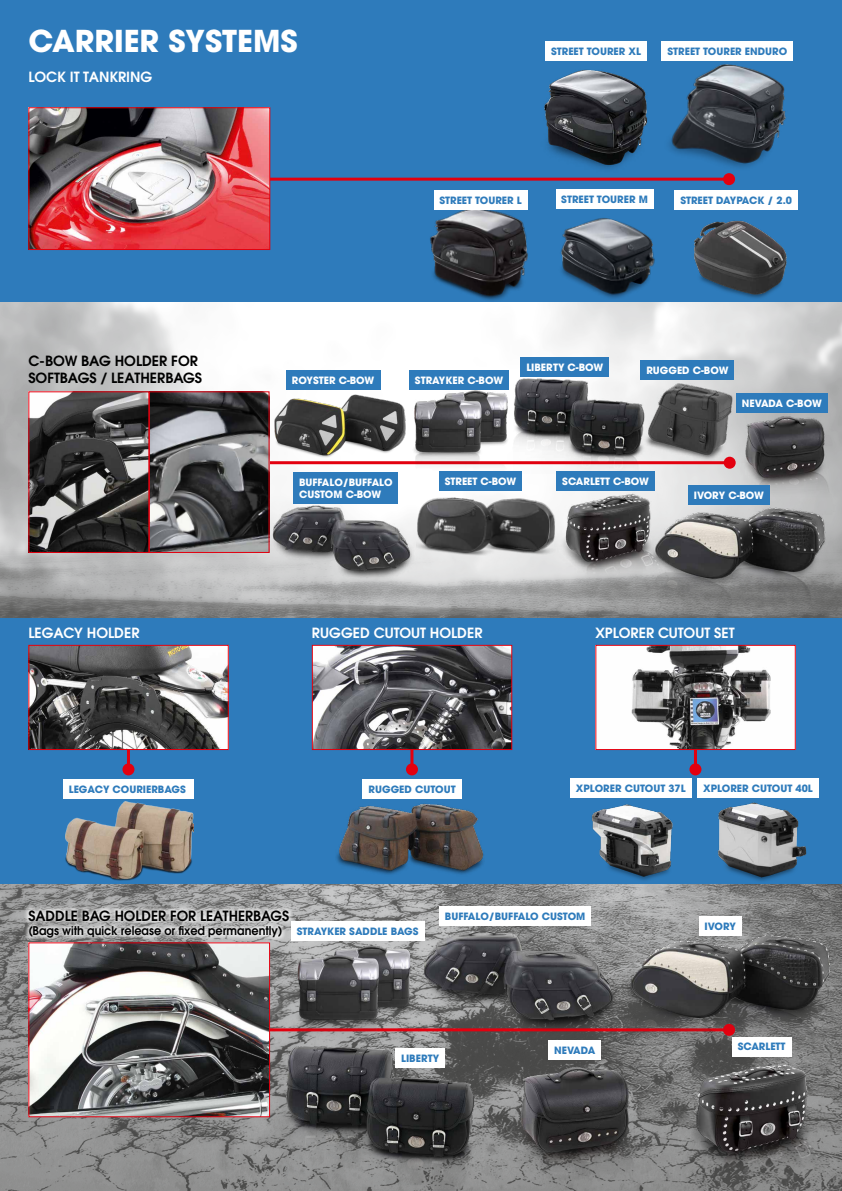
<style>
.page{position:relative;width:842px;height:1191px;background:#2e7bbb}
.page>*{position:absolute;margin:0;border:0;box-sizing:border-box;transform-origin:0 0}
.t1{font:700 30px "Avant Garde";color:#fff}
.t2{font:600 14px "Avant Garde";color:#000}
.t3{font:600 14px "Avant Garde";color:#fff}
.t4{font:600 12px "Avant Garde";color:#000;scale:.94 1}
.t5{font:700 10px "Avant Garde";color:#2e7bbb}
.t6{font:700 10px/12px "Avant Garde";color:#fff}
</style>
<div class="page">
<img style="left:0;top:884px;width:842px;height:307px">
<img style="left:0;top:302px;width:842px;height:315px">
<hr style="left:77px;top:178px;width:652px;height:3px;background:#e3000f">
<div style="left:723px;top:173px;width:12px;height:12px;background:#e3000f;border-radius:50%"></div>
<hr style="left:77px;top:461px;width:653px;height:3px;background:#e3000f">
<div style="left:724px;top:457px;width:12px;height:12px;background:#e3000f;border-radius:50%"></div>
<hr style="left:127px;top:718px;width:3px;height:51px;background:#e3000f">
<div style="left:122px;top:763px;width:12px;height:12px;background:#e3000f;border-radius:50%"></div>
<hr style="left:410px;top:718px;width:3px;height:51px;background:#e3000f">
<div style="left:406px;top:763px;width:12px;height:12px;background:#e3000f;border-radius:50%"></div>
<hr style="left:694px;top:718px;width:3px;height:51px;background:#e3000f">
<div style="left:689px;top:763px;width:12px;height:12px;background:#e3000f;border-radius:50%"></div>
<hr style="left:77px;top:1028px;width:652px;height:3px;background:#e3000f">
<img style="left:30px;top:109px;width:238px;height:139px">
<div style="left:28px;top:107px;width:242px;height:143px;border:1px solid #e3000f"></div>
<img style="left:151px;top:393px;width:117px;height:158px">
<div style="left:149px;top:391px;width:121px;height:162px;border:1px solid #e3000f"></div>
<img style="left:30px;top:647px;width:197px;height:101px">
<div style="left:28px;top:645px;width:201px;height:105px;border:1px solid #e3000f"></div>
<img style="left:314px;top:647px;width:196px;height:101px">
<div style="left:312px;top:645px;width:200px;height:105px;border:1px solid #e3000f"></div>
<img style="left:597px;top:647px;width:197px;height:101px">
<div style="left:595px;top:645px;width:201px;height:105px;border:1px solid #e3000f"></div>
<svg style="left:30px;top:393px;width:117px;height:158px;background:#4c4b4b"></svg>
<div style="left:28px;top:391px;width:121px;height:162px;border:1px solid #e3000f"></div>
<img style="left:30px;top:944px;width:238px;height:171px">
<div style="left:28px;top:942px;width:242px;height:175px;border:1px solid #e3000f"></div>
<img style="left:65px;top:801px;width:128px;height:80px">
<img style="left:517px;top:769px;width:185px;height:162px">
<img style="left:640px;top:770px;width:202px;height:156px">
<img style="left:383px;top:386px;width:163px;height:109px">
<img style="left:261px;top:940px;width:152px;height:130px">
<img style="left:688px;top:220px;width:104px;height:85px">
<img style="left:264px;top:390px;width:150px;height:78px">
<img style="left:417px;top:496px;width:129px;height:84px">
<img style="left:653px;top:379px;width:97px;height:82px">
<img style="left:306px;top:797px;width:211px;height:124px">
<img style="left:266px;top:495px;width:148px;height:101px">
<img style="left:413px;top:916px;width:206px;height:139px">
<img style="left:512px;top:369px;width:141px;height:105px">
<img style="left:282px;top:1032px;width:205px;height:152px">
<img style="left:648px;top:500px;width:188px;height:107px">
<img style="left:621px;top:926px;width:221px;height:125px">
<img style="left:729px;top:412px;width:113px;height:107px">
<img style="left:498px;top:1061px;width:180px;height:130px">
<img style="left:546px;top:473px;width:137px;height:115px">
<img style="left:671px;top:1037px;width:171px;height:149px">
<img style="left:544px;top:69px;width:104px;height:100px">
<img style="left:649px;top:64px;width:137px;height:114px">
<img style="left:409px;top:196px;width:149px;height:117px">
<div style="left:63px;top:779px;width:131px;height:19px;background:#fff"></div>
<div style="left:363px;top:780px;width:99px;height:19px;background:#fff"></div>
<div style="left:570px;top:778px;width:122px;height:19px;background:#fff"></div>
<div style="left:697px;top:778px;width:122px;height:19px;background:#fff"></div>
<div style="left:286px;top:370px;width:94px;height:19px;background:#2e7bbb"></div>
<div style="left:439px;top:472px;width:83px;height:19px;background:#2e7bbb"></div>
<div style="left:675px;top:190px;width:123px;height:19px;background:#fff"></div>
<div style="left:662px;top:41px;width:131px;height:20px;background:#fff"></div>
<div style="left:556px;top:189px;width:97px;height:19px;background:#fff"></div>
<div style="left:434px;top:190px;width:93px;height:19px;background:#fff"></div>
<div style="left:545px;top:42px;width:102px;height:19px;background:#fff"></div>
<div style="left:409px;top:370px;width:100px;height:19px;background:#2e7bbb"></div>
<div style="left:291px;top:921px;width:133px;height:19px;background:#fff"></div>
<div style="left:24px;top:905px;width:270px;height:37px;background:#fff;opacity:.75"></div>
<div style="left:641px;top:361px;width:93px;height:19px;background:#2e7bbb"></div>
<div style="left:736px;top:394px;width:91px;height:19px;background:#2e7bbb"></div>
<div style="left:549px;top:1040px;width:52px;height:20px;background:#fff"></div>
<div style="left:557px;top:471px;width:98px;height:20px;background:#2e7bbb"></div>
<div style="left:732px;top:1037px;width:59px;height:19px;background:#fff"></div>
<div style="left:521px;top:357px;width:88px;height:20px;background:#2e7bbb"></div>
<div style="left:396px;top:1048px;width:49px;height:20px;background:#fff"></div>
<div style="left:688px;top:485px;width:82px;height:20px;background:#2e7bbb"></div>
<div style="left:699px;top:916px;width:43px;height:19px;background:#fff"></div>
<div style="left:293px;top:472px;width:105px;height:31px;background:#2e7bbb"></div>
<div style="left:439px;top:907px;width:152px;height:19px;background:#fff"></div>
<img style="left:556px;top:207px;width:103px;height:100px">
<h1 class="t1" style="left:28px;top:22px;width:271px">CARRIER SYSTEMS</h1>
<h2 class="t3" style="left:28px;top:68px;width:123px">LOCK IT TANKRI NG</h2>
<p class="t5" style="left:551px;top:45px;width:91px">STREET TOURER XL</p>
<p class="t5" style="left:667px;top:45px;width:121px">STREET TOURER ENDURO</p>
<p class="t5" style="left:439px;top:193px;width:83px">STREET TOURER L</p>
<p class="t5" style="left:561px;top:193px;width:87px">STREET TOURER M</p>
<p class="t5" style="left:680px;top:193px;width:113px">STREET DAYPAC K / 2.0</p>
<h2 class="t2" style="left:28px;top:351px;width:64px">C-BOW BAG</h2>
<h2 class="t2" style="left:115px;top:351px;width:81px">HOLDER FOR</h2>
<h2 class="t2" style="left:28px;top:368px;width:42px">SOFTBAGS</h2>
<h2 class="t2" style="left:101px;top:368px;width:67px">/ LEATHERBAGS</h2>
<p class="t6" style="left:292px;top:374px;width:84px">ROYSTER C-BOW</p>
<p class="t6" style="left:415px;top:374px;width:90px">STRAYKER C-BOW</p>
<p class="t6" style="left:526px;top:361px;width:78px">LIBERTY C-BOW</p>
<p class="t6" style="left:646px;top:365px;width:84px">RUGGED C-BOW</p>
<p class="t6" style="left:742px;top:397px;width:81px">NEVADA C-BOW</p>
<p class="t6" style="left:299px;top:476px;width:95px">BUFFALO/BUFFALO<br>CUSTOM C-BOW</p>
<p class="t6" style="left:445px;top:475px;width:73px">STREET C-BOW</p>
<p class="t6" style="left:562px;top:475px;width:8px">SCA</p>
<p class="t6" style="left:583px;top:475px;width:67px">RLETT C-BOW</p>
<p class="t6" style="left:694px;top:489px;width:72px">IVORY C-BOW</p>
<h2 class="t3" style="left:28px;top:623px;width:26px">LEGAC</h2>
<h2 class="t3" style="left:74px;top:623px;width:63px">Y HOLDER</h2>
<h2 class="t3" style="left:312px;top:623px;width:169px">RUGGED CUTOUT HOLDER</h2>
<h2 class="t3" style="left:595px;top:623px;width:141px">XPLORER CUTOUT SET</h2>
<p class="t5" style="left:69px;top:782px;width:118px">LEGACY COURIERBAGS</p>
<p class="t5" style="left:369px;top:783px;width:88px">RUGGED CUTOUT</p>
<p class="t5" style="left:576px;top:782px;width:110px">XPLORER CUTOUT 37L</p>
<p class="t5" style="left:703px;top:782px;width:110px">XPLORER CUTOUT 40L</p>
<h2 class="t2" style="left:28px;top:906px;width:64px">SADDLE BAG</h2>
<h2 class="t2" style="left:115px;top:906px;width:141px">HOLDER FOR LEATHERBAGS</h2>
<p class="t4" style="left:28px;top:922px;width:272px">(BAGS WITH QUICK RELEASE OR FIXED PERMANENTLY)</p>
<p class="t5" style="left:297px;top:925px;width:123px">STRAYKER SADDLE BAGS</p>
<p class="t5" style="left:445px;top:910px;width:142px">BUFFALO/BUFFALO CUSTOM</p>
<p class="t5" style="left:401px;top:1052px;width:40px">LIBERTY</p>
<p class="t5" style="left:554px;top:1044px;width:42px">NEVADA</p>
<p class="t5" style="left:704px;top:920px;width:33px">IVORY</p>
<p class="t5" style="left:738px;top:1040px;width:8px">SCA</p>
<p class="t5" style="left:759px;top:1040px;width:23px">RLETT</p>
</div>
